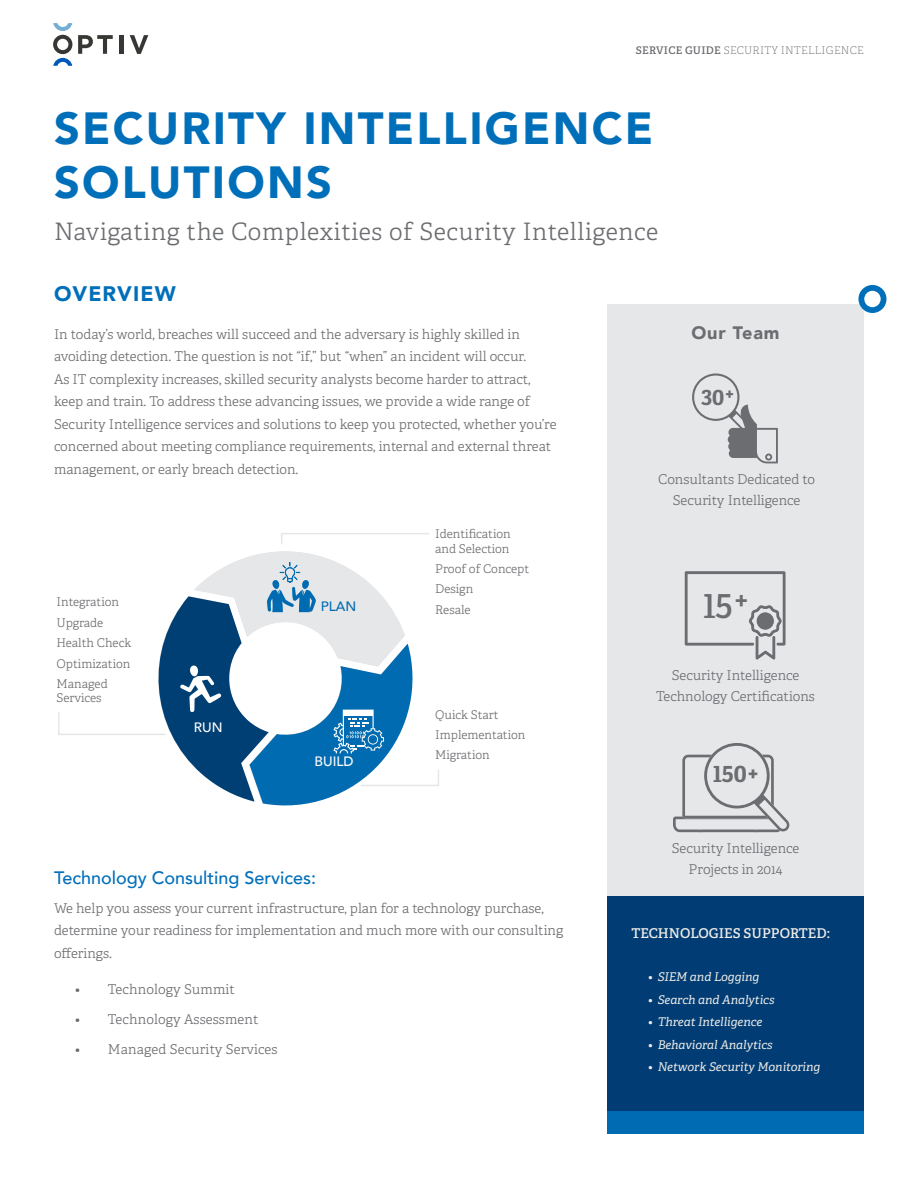
<style>
.page{position:relative;width:918px;height:1188px;background:#fff}
.page>*{position:absolute;margin:0;border:0;box-sizing:border-box;transform-origin:0 0}
.t1{font:900 45px/54px "Avenir";letter-spacing:.05em;color:#006fba}
.t2{font:600 33px "Adelle";color:#6c6d70}
.t3{font:300 24px "Adelle";letter-spacing:.025em;color:#6c6d70}
.t4{font:700 22.2px "Adelle";color:#6c6d70}
.t5{font:900 21px "Avenir";letter-spacing:.05em;color:#006fba}
.t6{font:700 20.7px "Adelle";color:#6c6d70}
.t7{font:500 18px "Avenir";color:#006fba}
.t8{font:900 18px "Avenir";letter-spacing:.05em;color:#6c6d70}
.t9{font:500 13.65px "Avenir";color:#fff}
.t10{font:500 13.65px "Avenir";color:#006bb1}
.t11{font:300 13.5px/22.5px "Adelle";color:#6c6d70;text-align:center}
.t12{font:600 13.5px "Adelle";color:#efece8}
.t13{font:300 12px/14.4px "Adelle";color:#6c6d70}
.t14{font:italic 12px "Adelle";color:#efece8}
.t15{font:100 10.5px "Adelle";letter-spacing:.025em;color:#6c6d70}
.s1{font-weight:600}
</style>
<div class="page">
<div style="left:607px;top:304px;width:257px;height:760px;background:#e6e7e9"></div>
<svg style="left:858px;top:285px;width:29px;height:28px"></svg>
<div style="left:607px;top:896px;width:257px;height:217px;background:#013d74"></div>
<div style="left:607px;top:1111px;width:257px;height:23px;background:#006bb3"></div>
<svg style="left:685px;top:571px;width:100px;height:89px"></svg>
<div style="left:758px;top:614px;width:14px;height:14px;background:#6c6d70;border-radius:50%"></div>
<svg style="left:58px;top:533px;width:381px;height:273px"></svg>
<svg style="left:78px;top:35px;width:35px;height:19px"></svg>
<hr style="left:119px;top:35px;width:4px;height:19px;background:#373834">
<svg style="left:130px;top:35px;width:18px;height:19px"></svg>
<svg style="left:53px;top:23px;width:19px;height:43px"></svg>
<hr style="left:343px;top:710px;width:30px;height:4px;background:#fff">
<svg style="left:692px;top:373px;width:86px;height:90px"></svg>
<svg style="left:673px;top:743px;width:117px;height:89px"></svg>
<p class="t15" style="left:636px;top:44px;width:230px"><span class="s1">SERVICE GUIDE</span> SECURITY INTELLIGENCE</p>
<p class="t1" style="left:54px;top:100px;width:601px">SECURITY INTELLIGENCE<br>SOLUTIONS</p>
<p class="t3" style="left:54px;top:217px;width:606px">Navigating the Complexities of Security Intelligence</p>
<p class="t5" style="left:54px;top:276px;width:123px">OVERVIEW</p>
<p class="t11" style="left:54px;top:323px;width:504px;text-align:left">In today’s world, breaches will succeed and the adversary is highly skilled in avoiding detection. The question is not “if,” but “when” an incident will occur.<br>As IT complexity increases, skilled security analysts become harder to attract, keep and train. To address these advancing issues, we provide a wide range of Security Intelligence services and solutions to keep you protected, whether you’re concerned about meeting compliance requirements, internal and external threat management, or early breach detection.</p>
<p class="t8" style="left:691px;top:317px;width:90px">Our Team</p>
<p class="t6" style="left:701px;top:384px;width:35px">30<sup>+</sup></p>
<p class="t11" style="left:658px;top:469px;width:158px;line-height:21.3px">Consultants Dedicated to<br>Security Intelligence</p>
<p class="t13" style="left:57px;top:595px;width:64px">Integration</p>
<p class="t13" style="left:57px;top:615px;width:48px">Upgrade</p>
<p class="t13" style="left:57px;top:636px;width:76px">Health Check</p>
<p class="t13" style="left:57px;top:656px;width:75px">Optimization</p>
<p class="t13" style="left:57px;top:677px;width:53px">Managed<br>Services</p>
<p class="t9" style="left:194px;top:715px;width:30px">RUN</p>
<p class="t13" style="left:435px;top:527px;width:77px">Identification and Selection</p>
<p class="t13" style="left:435px;top:562px;width:96px">Proof of Concept</p>
<p class="t13" style="left:435px;top:582px;width:40px">Design</p>
<p class="t13" style="left:435px;top:603px;width:37px">Resale</p>
<p class="t10" style="left:321px;top:595px;width:37px">PLAN</p>
<p class="t2" style="left:703px;top:586px;width:48px">15<sup>+</sup></p>
<p class="t9" style="left:315px;top:749px;width:41px">BUILD</p>
<p class="t13" style="left:435px;top:707px;width:65px">Quick Start</p>
<p class="t13" style="left:435px;top:728px;width:92px">Implementation</p>
<p class="t13" style="left:435px;top:748px;width:56px">Migration</p>
<p class="t11" style="left:656px;top:665px;width:160px;line-height:21.3px">Security Intelligence<br>Technology Certifications</p>
<p class="t4" style="left:713px;top:760px;width:48px">150+</p>
<p class="t7" style="left:54px;top:862px;width:264px">Technology Consulting Services:</p>
<p class="t11" style="left:54px;top:897px;width:511px;text-align:left">We help you assess your current infrastructure, plan for a technology purchase, determine your readiness for implementation and much more with our consulting offerings.</p>
<p class="t11" style="left:75px;top:978px;width:162px">• Technology Summit</p>
<p class="t11" style="left:75px;top:1008px;width:185px">• Technology Assessment</p>
<p class="t11" style="left:75px;top:1038px;width:204px">• Managed Security Services</p>
<p class="t11" style="left:672px;top:838px;width:129px;line-height:21.3px">Security Intelligence<br>Projects in 2014</p>
<p class="t12" style="left:632px;top:925px;width:200px">TECHNOLOGIES SUPPORTED:</p>
<p class="t14" style="left:648px;top:970px;width:113px">• SIEM and Logging</p>
<p class="t14" style="left:648px;top:992px;width:128px">• Search and Analytics</p>
<p class="t14" style="left:648px;top:1015px;width:116px">• Threat Intelligence</p>
<p class="t14" style="left:648px;top:1037px;width:126px">• Behavioral Analytics</p>
<p class="t14" style="left:648px;top:1060px;width:174px">• Network Security Monitoring</p>
</div>
